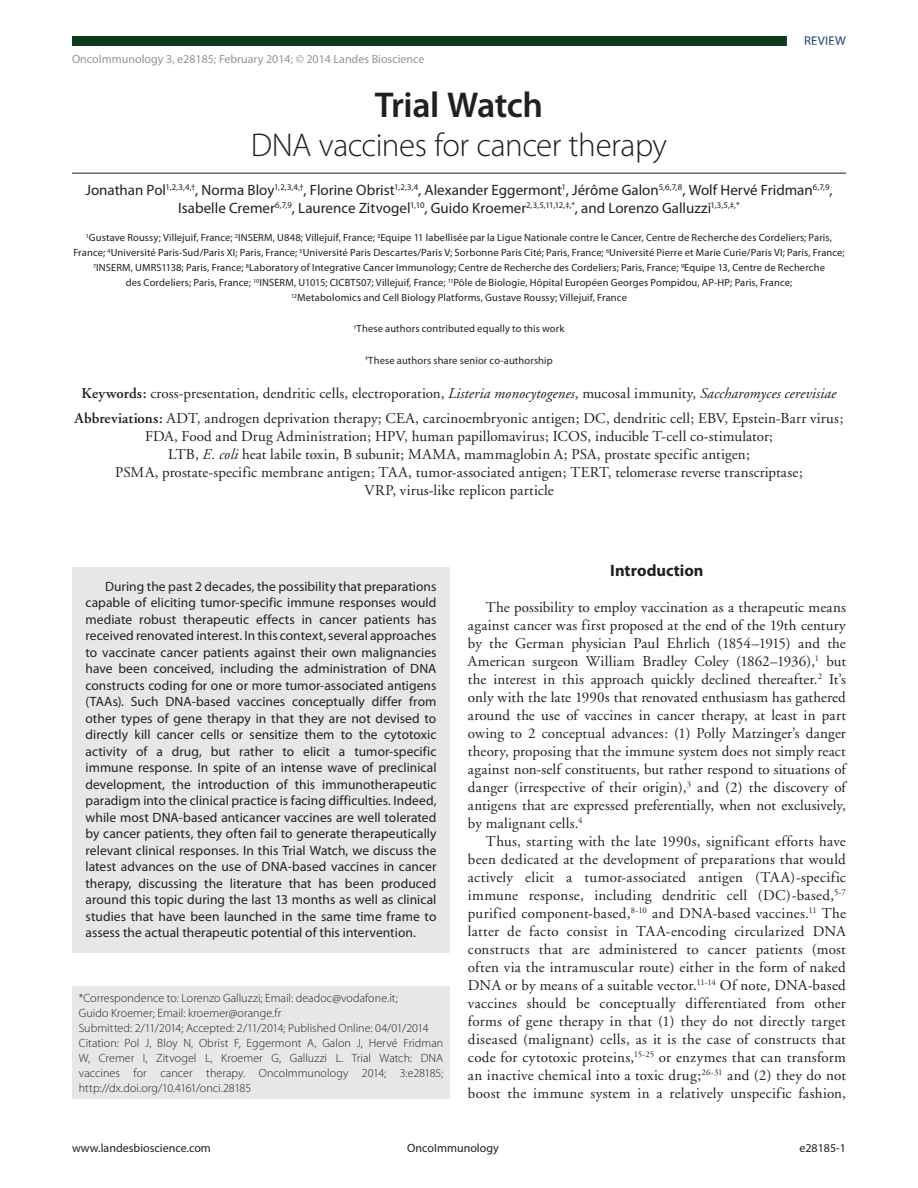
<style>
.page{position:relative;width:918px;height:1188px;background:#fff}
.page>*{position:absolute;margin:0;border:0;box-sizing:border-box;transform-origin:0 0}
.t1{font:600 36px "Myriad Pro";letter-spacing:-.015em;color:#231f20}
.t2{font:300 33px "Myriad Pro";letter-spacing:-.015em;color:#231f20}
.t3{font:700 16.5px "Myriad Pro";color:#231f20}
.t4{font:15px/18px "Adobe Garamond";letter-spacing:.01em;color:#231f20;text-align:justify}
.t5{font:15px/18px "Myriad Pro";color:#231f20;text-align:center}
.t6{font:13.5px/16.5px "Myriad Pro";color:#231f20;text-align:justify}
.t7{font:12.75px "Myriad Pro";letter-spacing:.02em;color:#193f7c}
.t8{font:300 12px/15px "Myriad Pro";letter-spacing:.005em;color:#231f20}
.t9{font:12px "Myriad Pro";color:#939598}
.t10{font:12px "Myriad Pro";color:#231f20}
.t11{font:10.5px/15px "Myriad Pro";letter-spacing:.01em;color:#231f20;text-align:center}
.s1{font-weight:600}
.s2{font-style:italic}
</style>
<div class="page">
<div style="left:72px;top:36px;width:774px;height:10px;background:#0b3b1c"></div>
<svg style="left:786px;top:36px;width:60px;height:10px"></svg>
<div style="left:72px;top:986px;width:378px;height:113px;background:#e6e7e9"></div>
<hr style="left:72px;top:173px;width:774px;height:1px;background:#231f20">
<div style="left:72px;top:567px;width:378px;height:386px;background:#e6e7e9"></div>
<p class="t9" style="left:72px;top:52px;width:354px">OncoI mmunology 3, e28185; February 2014; © 2014 Landes Bioscience</p>
<p class="t7" style="left:804px;top:33px;width:43px">Review</p>
<h1 class="t1" style="left:375px;top:82px;width:170px">Trial Watch</h1>
<h2 class="t2" style="left:251px;top:125px;width:418px">DNA vaccines for cancer therapy</h2>
<p class="t5" style="left:85px;top:180px;width:749px">Jonathan Pol<sup>1,2,3,4,†</sup>, Norma Bloy<sup>1,2,3,4,†</sup>, Florine Obrist<sup>1,2,3,4</sup>, Alexander Eggermont<sup>1</sup>, Jérôme Galon<sup>5,6,7,8</sup>, Wolf Hervé Fridman<sup>6,7,9</sup>,<br>Isabelle Cremer<sup>6,7,9</sup>, Laurence Zitvogel<sup>1,10</sup>, Guido Kroemer<sup>2,3,5,11,12,‡,*</sup>, and Lorenzo Galluzzi<sup>1,3,5,‡,*</sup></p>
<p class="t11" style="left:73px;top:230px;width:773px"><sup>1</sup>Gustave Roussy; Villejuif, France; <sup>2</sup>INSERM, U848; Villejuif, France; <sup>3</sup>Equipe 11 labellisée par la Ligue Nationale contre le Cancer, Centre de Recherche des Cordeliers; Paris, France; <sup>4</sup>Université Paris-Sud/Paris XI; Paris, France; <sup>5</sup>Université Paris Descartes/Paris V; Sorbonne Paris Cité; Paris, France; <sup>6</sup>Université Pierre et Marie Curie/Paris VI; Paris, France; <sup>7</sup>INSERM, UMRS1138; Paris, France; <sup>8</sup>Laboratory of Integrative Cancer Immunology; Centre de Recherche des Cordeliers; Paris, France; <sup>9</sup>Equipe 13, Centre de Recherche<br>des Cordeliers; Paris, France; <sup>10</sup>INSERM, U1015; CICBT507; Villejuif, France; <sup>11</sup>Pôle de Biologie, Hôpital Européen Georges Pompidou, AP-HP; Paris, France;<br><sup>12</sup>Metabolomics and Cell Biology Platforms, Gustave Roussy; Villejuif, France</p>
<p class="t11" style="left:354px;top:321px;width:212px"><sup>†</sup>These authors contributed equally to this work</p>
<p class="t11" style="left:365px;top:352px;width:189px"><sup>‡</sup>These authors share senior co-authorship</p>
<p class="t4" style="left:75px;top:381px;width:770px;line-height:24.8px;text-align:center"><span class="s1">Keywords:</span> cross-presentation, dendritic cells, electroporation, <span class="s2">Listeria monocytogenes</span>, mucosal immunity, <span class="s2">Saccharomyces cerevisiae<br></span><span class="s1">Abbreviations:</span> ADT, androgen deprivation therapy; CEA, carcinoembryonic antigen; DC, dendritic cell; EBV, Epstein-Barr virus;</p>
<p class="t4" style="left:115px;top:427px;width:689px;text-align:center">FDA, Food and Drug Administration; HPV, human papillomavirus; ICOS, inducible T-cell co-stimulator;<br>LTB, <span class="s2">E. coli</span> heat labile toxin, B subunit; MAMA, mammaglobin A; PSA, prostate specific antigen;<br>PSMA, prostate-specific membrane antigen; TAA, tumor-associated antigen; TERT, telomerase reverse transcriptase; VRP, virus-like replicon particle</p>
<p class="t6" style="left:86px;top:578px;width:353px;text-indent:20px">During the past 2 decades, the possibility that preparations capable of eliciting tumor-specific immune responses would mediate robust therapeutic effects in cancer patients has received renovated interest. In this context, several approaches to vaccinate cancer patients against their own malignancies have been conceived, including the administration of DNA constructs coding for one or more tumor-associated antigens (TAAs). Such DNA-based vaccines conceptually differ from other types of gene therapy in that they are not devised to directly kill cancer cells or sensitize them to the cytotoxic activity of a drug, but rather to elicit a tumor-specific immune response. I n spite of an intense wave of preclinical development, the introduction of this immunotherapeutic paradigm into the clinical practice is facing difficulties. Indeed, while most DNA-based anticancer vaccines are well tolerated by cancer patients, they often fail to generate therapeutically relevant clinical responses. In this Trial Watch, we discuss the latest advances on the use of DNA-based vaccines in cancer therapy, discussing the literature that has been produced around this topic during the last 13 months as well as clinical studies that have been launched in the same time frame to assess the actual therapeutic potential of this intervention.</p>
<p class="t8" style="left:79px;top:990px;width:366px">*Correspondence to: Lorenzo Galluzzi; Email: deadoc@vodafone.it;<br>Guido Kroemer; Email: kroemer@orange.fr<br>Submitted: 2/11/2014; Accepted: 2/11/2014; Published Online: 04/01/2014<br>Citation: Pol J, Bloy N, Obrist F, Eggermont A, Galon J, Hervé Fridman W, Cremer I, Zitvogel L, Kroemer G, Galluzzi L. Trial Watch: DNA vaccines for cancer therapy. OncoImmunology 2014; 3:e28185; http://dx.doi.org/10.4161/onci.28185</p>
<p class="t3" style="left:610px;top:560px;width:95px">Introduction</p>
<p class="t4" style="left:468px;top:599px;width:380px;text-indent:18px">The possibility to employ vaccination as a therapeutic means against cancer was first proposed at the end of the 19th century by the German physician Paul Ehrlich (1854–1915) and the American surgeon William Bradley Coley (1862–1936),<sup>1</sup> but the interest in this approach quickly declined thereafter.<sup>2</sup> It’s only with the late 1990s that renovated enthusiasm has gathered around the use of vaccines in cancer therapy, at least in part owing to 2 conceptual advances: (1) Polly Matzinger’s danger theory, proposing that the immune system does not simply react against non-self constituents, but rather respond to situations of danger (irrespective of their origin),<sup>3</sup> and (2) the discovery of antigens that are expressed preferentially, when not exclusively, by malignant cells.<sup>4</sup></p>
<p class="t4" style="left:468px;top:833px;width:379px;text-indent:18px">Thus, starting with the late 1990s, significant efforts have been dedicated at the development of preparations that would actively elicit a tumor-associated antigen (TAA)-specific immune response, including dendritic cell (DC)-based,<sup>5-7 </sup>purified component-based,<sup>8-10</sup> and DNA-based vaccines.<sup>11</sup> The latter de facto consist in TAA-encoding circularized DNA constructs that are administered to cancer patients (most often via the intramuscular route) either in the form of naked DNA or by means of a suitable vector.<sup>11-14</sup> Of note, DNA-based vaccines should be conceptually differentiated from other forms of gene therapy in that (1) they do not directly target diseased (malignant) cells, as it is the case of constructs that code for cytotoxic proteins,<sup>15-25</sup> or enzymes that can transform an inactive chemical into a toxic drug;<sup>26-31</sup> and (2) they do not boost the immune system in a relatively unspecific fashion,</p>
<p class="t10" style="left:72px;top:1141px;width:140px">www.landesbioscience.com</p>
<p class="t10" style="left:407px;top:1141px;width:93px">OncoI mmunology</p>
<p class="t10" style="left:799px;top:1141px;width:48px">e28185-1</p>
</div>
